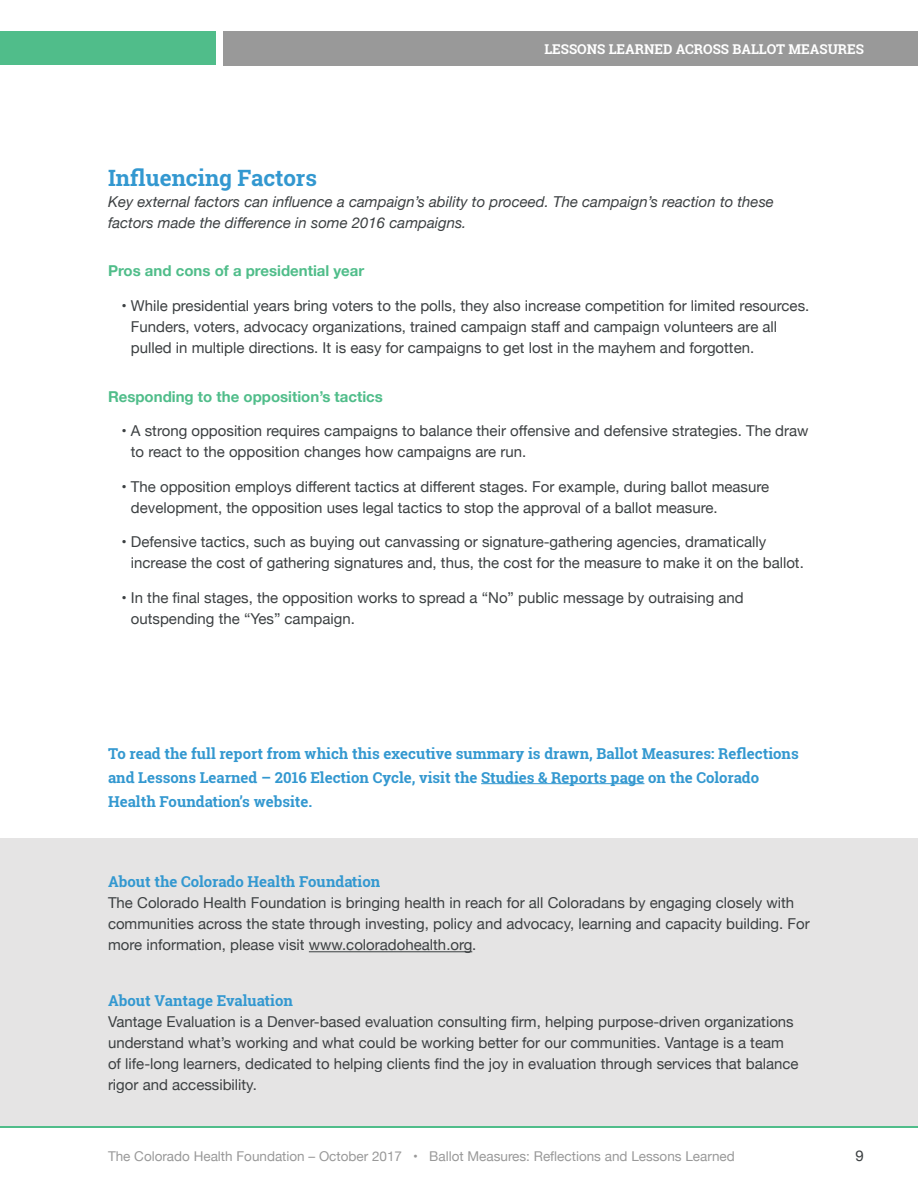
<style>
.page{position:relative;width:918px;height:1188px;background:#fff}
.page>*{position:absolute;margin:0;border:0;box-sizing:border-box;transform-origin:0 0}
.Subhead{font:700 22.5px "Roboto Slab";color:#3398d0}
.bullets{font:15px/21px "Helvetica Neue";color:#3c4042}
.Bodycopy{font:15px/21px "Helvetica Neue";color:#3c4042}
.Bodycopy-2{font:700 15px/24px "Roboto Slab";color:#3398d0}
.Subhead-2{font:italic 15px/21px "Helvetica Neue";color:#3c4042}
.green_bold_10_pt{font:700 15px "Helvetica Neue";color:#50bd8a}
.Bodycopy-3{font:13.5px "Helvetica Neue";color:#999}
.Bodycopy-4{font:700 13.5px "Roboto Slab";color:#fff}
</style>
<div class="page">
<div style="left:0;top:838px;width:918px;height:290px;background:#e5e4e4"></div>
<hr style="left:309px;top:951px;width:163px;height:1px;background:#3c4042">
<div style="left:224px;top:32px;width:694px;height:34px;background:#999"></div>
<div style="left:0;top:32px;width:216px;height:33px;background:#50bd8a"></div>
<hr style="left:0;top:1126px;width:918px;height:2px;background:#50bd8a">
<hr style="left:481px;top:783px;width:163px;height:1px;background:#3398d0">
<p class="Bodycopy-4" style="left:544px;top:40px;width:321px">LESSONS LEARNED ACROSS BALLOT MEASURES</p>
<p class="Subhead" style="left:108px;top:162px;width:211px">Influencing Factors</p>
<p class="Subhead-2" style="left:108px;top:192px;width:667px">Key external factors can influence a campaign’s ability to proceed. The campaign’s reaction to these factors made the difference in some 2016 campaigns.</p>
<p class="green_bold_10_pt" style="left:108px;top:259px;width:258px">Pros and cons of a presidential year</p>
<p class="bullets" style="left:131px;top:296px;width:680px;text-indent:-9px">• While presidential years bring voters to the polls, they also increase competition for limited resources.<br>Funders, voters, advocacy organizations, trained campaign staff and campaign volunteers are all pulled in multiple directions. It is easy for campaigns to get lost in the mayhem and forgotten.</p>
<p class="green_bold_10_pt" style="left:108px;top:384px;width:276px">Responding to the opposition’s tactics</p>
<p class="bullets" style="left:131px;top:421px;width:679px;text-indent:-9px">• A strong opposition requires campaigns to balance their offensive and defensive strategies. The draw to react to the opposition changes how campaigns are run.</p>
<p class="bullets" style="left:131px;top:477px;width:640px;text-indent:-9px">• The opposition employs different tactics at different stages. For example, during ballot measure development, the opposition uses legal tactics to stop the approval of a ballot measure.</p>
<p class="bullets" style="left:131px;top:532px;width:674px;text-indent:-9px">• Defensive tactics, such as buying out canvassing or signature-gathering agencies, dramatically increase the cost of gathering signatures and, thus, the cost for the measure to make it on the ballot.</p>
<p class="bullets" style="left:131px;top:588px;width:614px;text-indent:-9px">• In the final stages, the opposition works to spread a “No” public message by outraising and outspending the “Yes” campaign.</p>
<p class="Bodycopy-2" style="left:108px;top:741px;width:692px">To read the full report from which this executive summary is drawn, Ballot Measures: Reflections and Lessons Learned – 2016 Election Cycle, visit the Studies &amp; Reports page on the Colorado<br>Health Foundation’s website.</p>
<p class="Bodycopy-2" style="left:108px;top:870px;width:274px">About the Colorado Health Foundation</p>
<p class="Bodycopy" style="left:108px;top:893px;width:703px">The Colorado Health Foundation is bringing health in reach for all Coloradans by engaging closely with communities across the state through investing, policy and advocacy, learning and capacity building. For more information, please visit www.coloradohealth.org.</p>
<p class="Bodycopy-2" style="left:108px;top:988px;width:186px">About Vantage Evaluation</p>
<p class="Bodycopy" style="left:108px;top:1012px;width:692px">Vantage Evaluation is a Denver-based evaluation consulting firm, helping purpose-driven organizations understand what’s working and what could be working better for our communities. Vantage is a team of life-long learners, dedicated to helping clients find the joy in evaluation through services that balance rigor and accessibility.</p>
<p class="Bodycopy-3" style="left:108px;top:1147px;width:628px">The Colorado Health Foundation – October 2017 • Ballot Measures: Reflections and Lessons Learned</p>
<p class="Bodycopy" style="left:856px;top:1146px;width:10px">9</p>
</div>
